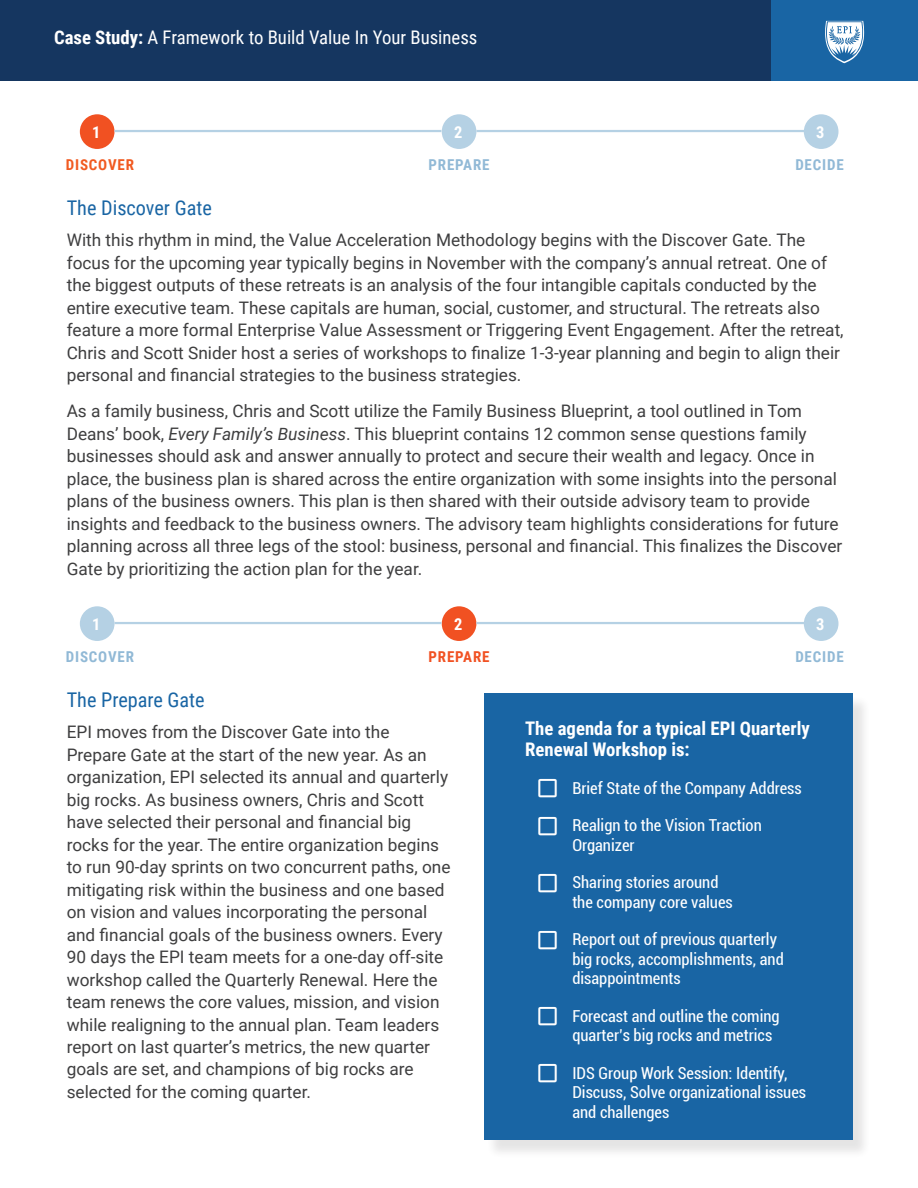
<style>
.page{position:relative;width:918px;height:1188px;background:#fff}
.page>*{position:absolute;margin:0;border:0;box-sizing:border-box;transform-origin:0 0}
.t1{font:20.25px "Roboto Condensed";color:#1965a4}
.t2{font:700 18.75px/21px "Roboto Condensed";color:#fff}
.t3{font:18.75px "Roboto Condensed";color:#fff}
.t4{font:17.25px/22.5px "Roboto";color:#3e3e3f}
.t5{font:condensed 16.5px/19.5px "Roboto";color:#fff}
.t6{font:700 16.35px "Roboto Condensed";color:#fff}
.t7{font:700 15px "Roboto Condensed";letter-spacing:.055em;color:#91b9d6}
.t8{font:700 15px "Roboto Condensed";letter-spacing:.055em;color:#f15a21}
.t9{font:700 15px "Roboto Condensed";letter-spacing:.055em;color:#f15122}
.s1{font-weight:700}
.s2{font-style:italic}
</style>
<div class="page">
<div style="left:487px;top:695px;width:384px;height:464px;background:#231f20;opacity:.12"></div>
<div style="left:484px;top:693px;width:369px;height:447px;background:#1965a4"></div>
<div style="left:0;top:0;width:771px;height:81px;background:#153660"></div>
<div style="left:771px;top:0;width:147px;height:81px;background:#1965a4"></div>
<div style="left:80px;top:114px;width:35px;height:35px;background:#f15122;border-radius:50%"></div>
<div style="left:80px;top:606px;width:35px;height:35px;background:#b5d1e4;border-radius:50%"></div>
<div style="left:442px;top:114px;width:34px;height:35px;background:#b5d1e4;border-radius:50%"></div>
<div style="left:442px;top:606px;width:34px;height:35px;background:#f15122;border-radius:50%"></div>
<div style="left:804px;top:114px;width:34px;height:35px;background:#b5d1e4;border-radius:50%"></div>
<div style="left:804px;top:606px;width:34px;height:35px;background:#b5d1e4;border-radius:50%"></div>
<hr style="left:115px;top:130px;width:326px;height:2px;background:#b5d1e4">
<hr style="left:115px;top:622px;width:326px;height:2px;background:#b5d1e4">
<hr style="left:476px;top:130px;width:330px;height:2px;background:#b5d1e4">
<hr style="left:476px;top:622px;width:330px;height:2px;background:#b5d1e4">
<svg style="left:825px;top:21px;width:39px;height:42px"></svg>
<p class="t3" style="left:54px;top:24px;width:425px"><span class="s1">Case Study:</span> A Framework to Build Value In Your Business</p>
<p class="t6" style="left:92px;top:121px;width:10px">1</p>
<p class="t6" style="left:454px;top:121px;width:10px">2</p>
<p class="t6" style="left:816px;top:121px;width:10px">3</p>
<p class="t8" style="left:66px;top:154px;width:70px">DISCOVER</p>
<p class="t7" style="left:429px;top:154px;width:63px">PREPARE</p>
<p class="t7" style="left:795px;top:154px;width:50px">DECIDE</p>
<p class="t1" style="left:67px;top:193px;width:147px">The Discover Gate</p>
<p class="t4" style="left:67px;top:228px;width:778px">With this rhythm in mind, the Value Acceleration Methodology begins with the Discover Gate. The focus for the upcoming year typically begins in November with the company’s annual retreat. One of the biggest outputs of these retreats is an analysis of the four intangible capitals conducted by the entire executive team. These capitals are human, social, customer, and structural. The retreats also feature a more formal Enterprise Value Assessment or Triggering Event Engagement. After the retreat, Chris and Scott Snider host a series of workshops to finalize 1-3-year planning and begin to align their personal and financial strategies to the business strategies.</p>
<p class="t4" style="left:67px;top:399px;width:777px">As a family business, Chris and Scott utilize the Family Business Blueprint, a tool outlined in Tom Deans’ book, <span class="s2">Every Family’s Business</span>. This blueprint contains 12 common sense questions family businesses should ask and answer annually to protect and secure their wealth and legacy. Once in place, the business plan is shared across the entire organization with some insights into the personal plans of the business owners. This plan is then shared with their outside advisory team to provide insights and feedback to the business owners. The advisory team highlights considerations for future planning across all three legs of the stool: business, personal and financial. This finalizes the Discover Gate by prioritizing the action plan for the year.</p>
<p class="t6" style="left:92px;top:613px;width:10px">1</p>
<p class="t6" style="left:454px;top:613px;width:10px">2</p>
<p class="t6" style="left:816px;top:613px;width:10px">3</p>
<p class="t7" style="left:66px;top:646px;width:70px">DISCOVER</p>
<p class="t9" style="left:429px;top:646px;width:63px">PREPARE</p>
<p class="t7" style="left:795px;top:646px;width:50px">DECIDE</p>
<p class="t1" style="left:67px;top:685px;width:140px">The Prepare Gate</p>
<p class="t4" style="left:67px;top:720px;width:385px">EPI moves from the Discover Gate into the Prepare Gate at the start of the new year. As an organization, EPI selected its annual and quarterly big rocks. As business owners, Chris and Scott have selected their personal and financial big rocks for the year. The entire organization begins to run 90-day sprints on two concurrent paths, one mitigating risk within the business and one based on vision and values incorporating the personal and financial goals of the business owners. Every 90 days the EPI team meets for a one-day off-site workshop called the Quarterly Renewal. Here the team renews the core values, mission, and vision while realigning to the annual plan. Team leaders report on last quarter’s metrics, the new quarter goals are set, and champions of big rocks are selected for the coming quarter.</p>
<p class="t2" style="left:525px;top:718px;width:286px">The agenda for a typical EPI Quarterly<br>Renewal Workshop is:</p>
<p class="t5" style="left:572px;top:778px;width:231px">Brief State of the Company Address</p>
<p class="t5" style="left:572px;top:815px;width:191px">Realign to the Vision Traction<br>Organizer</p>
<p class="t5" style="left:572px;top:872px;width:162px">Sharing stories around the company core values</p>
<p class="t5" style="left:572px;top:929px;width:213px">Report out of previous quarterly big rocks, accomplishments, and disappointments</p>
<p class="t5" style="left:572px;top:1006px;width:209px">Forecast and outline the coming quarter’s big rocks and metrics</p>
<p class="t5" style="left:572px;top:1063px;width:235px">IDS Group Work Session: Identify,<br>Discuss, Solve organizational issues and challenges</p>
</div>
